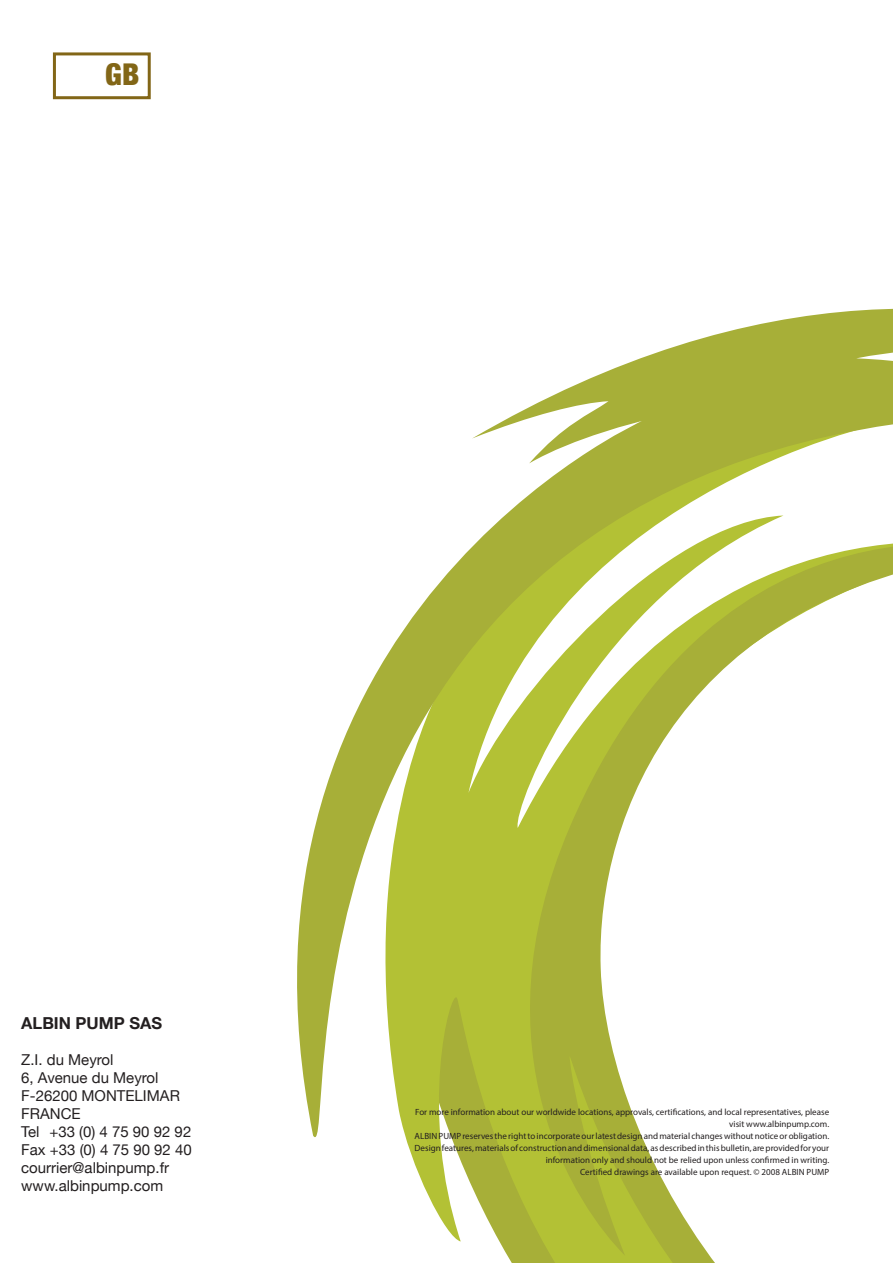
<style>
.page{position:relative;width:893px;height:1263px;background:#fff}
.page>*{position:absolute;margin:0;border:0;box-sizing:border-box;transform-origin:0 0}
.t1{font:900 condensed 30px "Helvetica Neue";color:#826617}
.t2{font:700 16.5px "Helvetica Neue";color:#231f20}
.t3{font:15px/18px "Helvetica Neue";color:#231f20}
.t4{font:9px/12px "Myriad Pro";color:#231f20;text-align:right}
</style>
<div class="page">
<svg style="left:474px;top:1176px;width:241px;height:87px"></svg>
<svg style="left:297px;top:308px;width:596px;height:868px"></svg>
<div style="left:53px;top:52px;width:98px;height:47px;border:3px solid #826617"></div>
<h1 class="t1" style="left:105px;top:50px;width:35px">GB</h1>
<h2 class="t2" style="left:21px;top:1010px;width:142px">ALBIN PUMP SAS</h2>
<h3 class="t3" style="left:21px;top:1052px;width:172px">Z.I. du Meyrol<br>6, Avenue du Meyrol<br>F-26200 MONTELIMAR<br>FRANCE<br>Tel +33 (0) 4 75 90 92 92<br>Fax +33 (0) 4 75 90 92 40 courrier@albinpump.fr www.albinpump.com</h3>
<p class="t4" style="left:415px;top:1106px;width:416px">For more information about our worldwide locations, approvals, certifications, and local representatives, please visit www.albinpump.com.<br>ALBIN PUMP reserves the right to incorporate our latest design and material changes without notice or obligation.<br>Design features, materials of construction and dimensional data, as described in this bulletin, are provided for your information only and should not be relied upon unless confirmed in writing.<br>Certified drawings are available upon request. © 2008 ALBIN PUMP</p>
</div>
